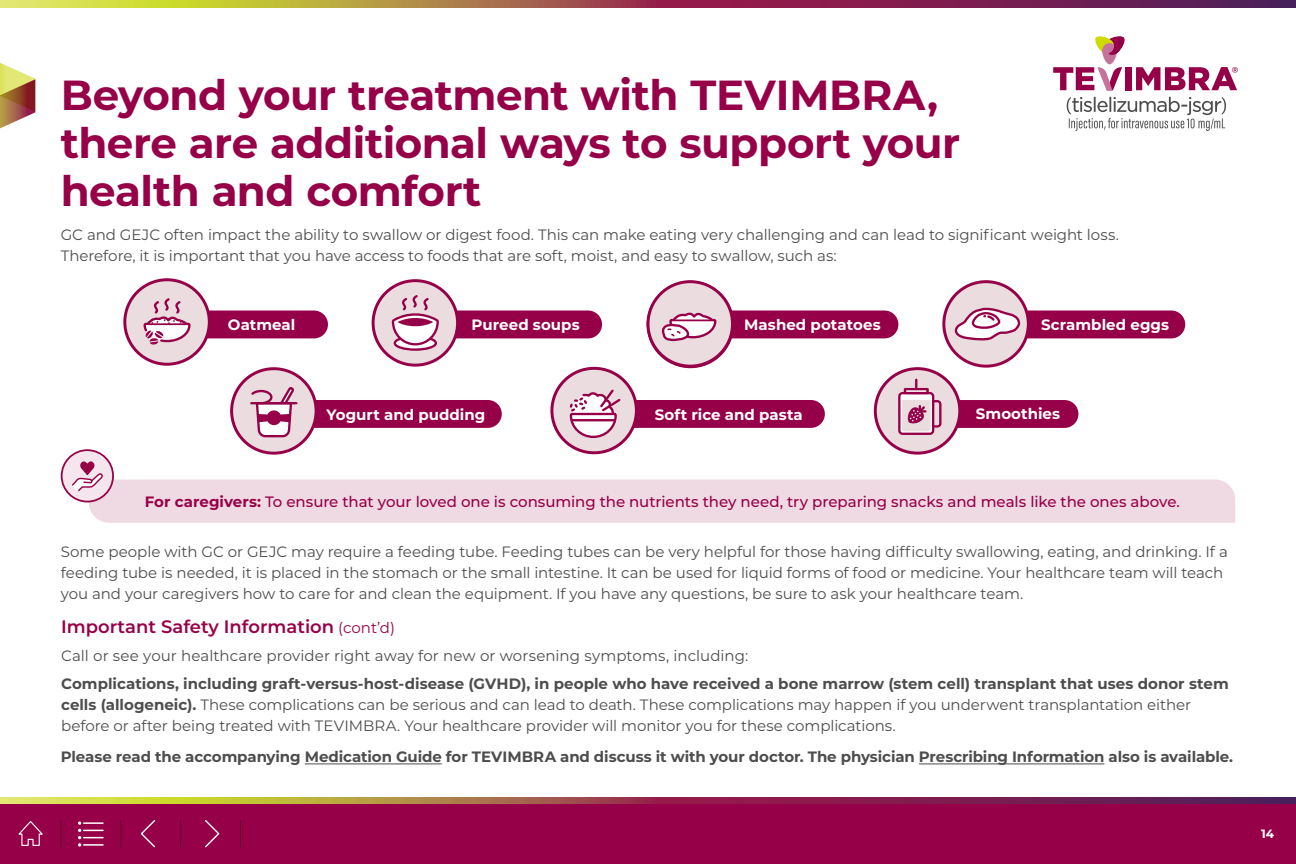
<style>
.page{position:relative;width:1296px;height:864px;background:#fff}
.page>*{position:absolute;margin:0;border:0;box-sizing:border-box;transform-origin:0 0}
.t1{font:700 42px/48px "Montserrat";letter-spacing:-.01em;color:#960048}
.t2{font:600 18px "Montserrat";color:#960048}
.t3{font:15px/21px "Montserrat";letter-spacing:-.005em;color:#4d4d4d}
.t4{font:700 15px "Montserrat";letter-spacing:-.005em;color:#4d4d4d}
.t5{font:500 15px "Montserrat";letter-spacing:-.005em;color:#960048}
.t6{font:700 15px "Montserrat";color:#fff}
.t7{font:700 12px "Montserrat";color:#fff}
.s1{font-weight:700}
.s2{font-weight:400;font-size:15px}
</style>
<div class="page">
<svg style="left:0;top:0;width:1296px;height:7px;background:#995f4b"></svg>
<svg style="left:0;top:797px;width:1296px;height:7px;background:#995f4b"></svg>
<svg style="left:0;top:62px;width:35px;height:67px"></svg>
<svg style="left:1067px;top:97px;width:159px;height:34px"></svg>
<div style="left:1125px;top:67px;width:7px;height:23px;background:#960048"></div>
<svg style="left:1053px;top:67px;width:69px;height:23px"></svg>
<svg style="left:1136px;top:67px;width:102px;height:23px"></svg>
<svg style="left:1102px;top:43px;width:15px;height:21px"></svg>
<svg style="left:1095px;top:36px;width:30px;height:19px"></svg>
<div style="left:0;top:804px;width:1296px;height:60px;background:#960048"></div>
<svg style="left:18px;top:821px;width:25px;height:25px"></svg>
<svg style="left:61px;top:820px;width:1px;height:27px"></svg>
<svg style="left:180px;top:820px;width:1px;height:27px"></svg>
<svg style="left:121px;top:820px;width:1px;height:27px"></svg>
<svg style="left:240px;top:820px;width:1px;height:27px"></svg>
<hr style="left:305px;top:764px;width:137px;height:1px;background:#4d4d4d">
<hr style="left:919px;top:764px;width:185px;height:1px;background:#4d4d4d">
<svg style="left:78px;top:821px;width:25px;height:26px"></svg>
<svg style="left:140px;top:820px;width:16px;height:28px"></svg>
<svg style="left:205px;top:820px;width:15px;height:28px"></svg>
<div style="left:180px;top:311px;width:148px;height:27px;background:#960048;border-radius:14px"></div>
<svg style="left:123px;top:278px;width:88px;height:88px;background:#d9adbf"></svg>
<svg style="left:142px;top:296px;width:50px;height:49px"></svg>
<div style="left:432px;top:311px;width:170px;height:27px;background:#960048;border-radius:14px"></div>
<div style="left:710px;top:311px;width:188px;height:27px;background:#960048;border-radius:14px"></div>
<div style="left:1003px;top:311px;width:182px;height:27px;background:#960048;border-radius:14px"></div>
<svg style="left:942px;top:280px;width:88px;height:88px;background:#d8acbe"></svg>
<svg style="left:951px;top:306px;width:71px;height:36px"></svg>
<div style="left:647px;top:280px;width:87px;height:88px;background:#ebdddf;border:3px solid #960048;border-radius:50%"></div>
<svg style="left:662px;top:312px;width:55px;height:30px"></svg>
<svg style="left:372px;top:279px;width:87px;height:88px;background:#d7a9bb"></svg>
<svg style="left:395px;top:337px;width:41px;height:13px"></svg>
<div style="left:394px;top:335px;width:43px;height:16px;border:2px solid #960048;border-radius:50%"></div>
<svg style="left:390px;top:293px;width:50px;height:54px"></svg>
<div style="left:89px;top:480px;width:1146px;height:43px;background:#efd9e2"></div>
<div style="left:292px;top:400px;width:210px;height:28px;background:#960048;border-radius:14px"></div>
<div style="left:615px;top:400px;width:210px;height:28px;background:#960048;border-radius:14px"></div>
<svg style="left:550px;top:367px;width:88px;height:87px;background:#d6a8bb"></svg>
<svg style="left:568px;top:387px;width:55px;height:52px"></svg>
<svg style="left:230px;top:367px;width:88px;height:88px;background:#d8acbd"></svg>
<svg style="left:249px;top:385px;width:47px;height:54px"></svg>
<div style="left:930px;top:400px;width:148px;height:28px;background:#960048;border-radius:14px"></div>
<svg style="left:874px;top:367px;width:87px;height:88px;background:#dbb5c3"></svg>
<div style="left:931px;top:400px;width:11px;height:28px;border:2px solid #960048;border-radius:3px"></div>
<div style="left:899px;top:393px;width:34px;height:41px;background:#fff;border-radius:3px"></div>
<div style="left:898px;top:392px;width:36px;height:43px;border:2px solid #960048;border-radius:3px"></div>
<svg style="left:902px;top:400px;width:29px;height:31px"></svg>
<div style="left:904px;top:388px;width:25px;height:6px;border:2px solid #960048"></div>
<svg style="left:915px;top:380px;width:2px;height:9px"></svg>
<svg style="left:61px;top:449px;width:53px;height:53px"></svg>
<h1 class="t1" style="left:61px;top:69px;width:901px">Beyond your treatment with TEVIMBRA, there are additional ways to support your health and comfort</h1>
<p class="t3" style="left:61px;top:224px;width:1060px">GC and GEJC often impact the ability to swallow or digest food. This can make eating very challenging and can lead to significant weight loss.<br>Therefore, it is important that you have access to foods that are soft, moist, and easy to swallow, such as:</p>
<p class="t6" style="left:228px;top:314px;width:69px">Oatmeal</p>
<p class="t6" style="left:472px;top:314px;width:109px">Pureed soups</p>
<p class="t6" style="left:744px;top:314px;width:138px">Mashed potatoes</p>
<p class="t6" style="left:1041px;top:314px;width:129px">Scrambled eggs</p>
<p class="t6" style="left:327px;top:404px;width:160px">Yogurt and pudding</p>
<p class="t6" style="left:655px;top:404px;width:150px">Soft rice and pasta</p>
<p class="t6" style="left:976px;top:403px;width:86px">Smoothies</p>
<p class="t5" style="left:145px;top:491px;width:1037px"><span class="s1">For caregivers:</span> To ensure that your loved one is consuming the nutrients they need, try preparing snacks and meals like the ones above.</p>
<p class="t3" style="left:61px;top:540px;width:1169px">Some people with GC or GEJC may require a feeding tube. Feeding tubes can be very helpful for those having difficulty swallowing, eating, and drinking. If a feeding tube is needed, it is placed in the stomach or the small intestine. It can be used for liquid forms of food or medicine. Your healthcare team will teach you and your caregivers how to care for and clean the equipment. If you have any questions, be sure to ask your healthcare team.</p>
<p class="t2" style="left:61px;top:614px;width:335px">Important Safety Information <span class="s2">(cont’d)</span></p>
<p class="t3" style="left:61px;top:645px;width:689px">Call or see your healthcare provider right away for new or worsening symptoms, including:</p>
<p class="t3" style="left:61px;top:673px;width:1169px"><span class="s1">Complications, including graft-versus-host-disease (GVHD), in people who have received a bone marrow (stem cell) transplant that uses donor stem cells (allogeneic).</span> These complications can be serious and can lead to death. These complications may happen if you underwent transplantation either before or after being treated with TEVIMBRA. Your healthcare provider will monitor you for these complications.</p>
<p class="t4" style="left:61px;top:746px;width:1174px">Please read the accompanying Medication Guide for TEVIMBRA and discuss it with your doctor. The physician Prescribing Information also is available.</p>
<p class="t7" style="left:1261px;top:825px;width:14px">14</p>
</div>
